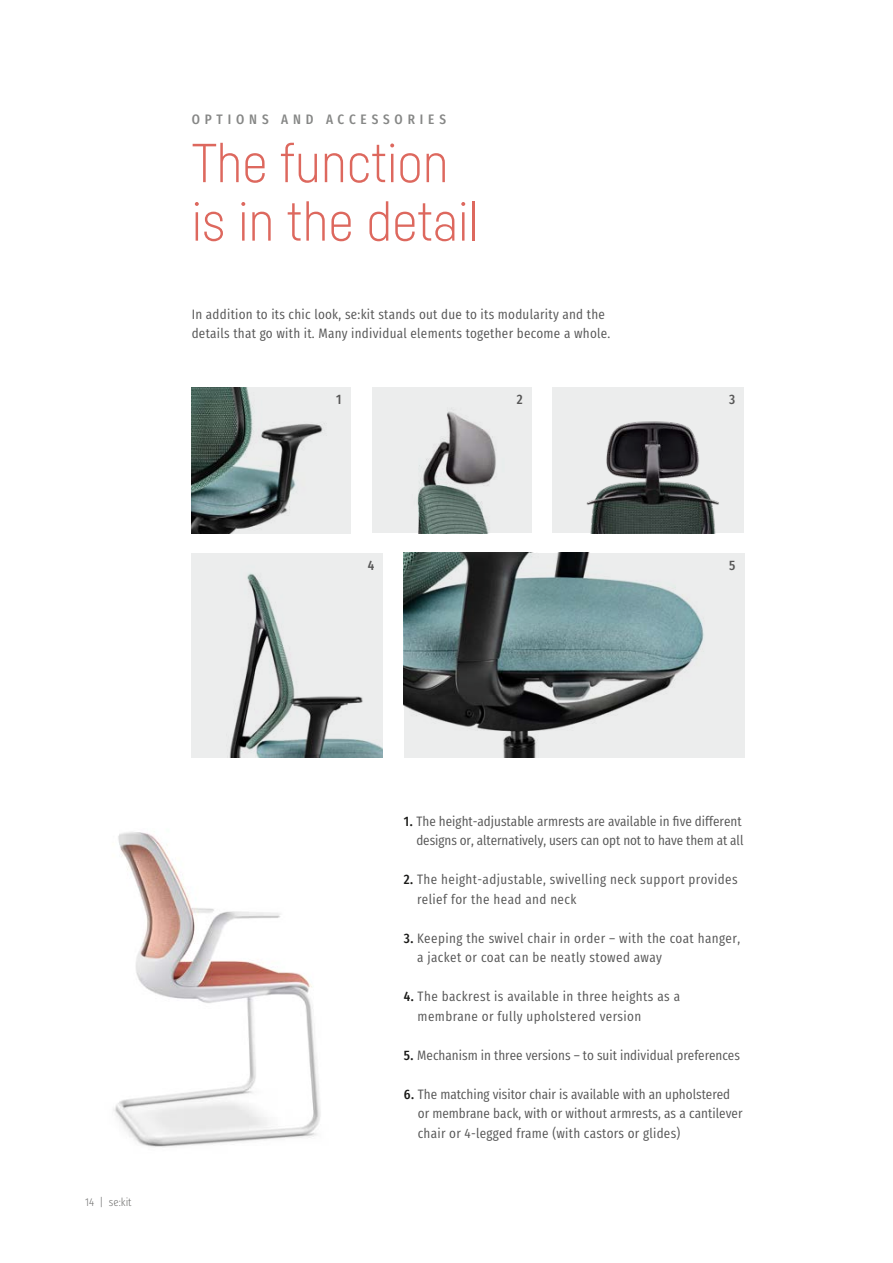
<style>
.page{position:relative;width:893px;height:1263px;background:#fff}
.page>*{position:absolute;margin:0;border:0;box-sizing:border-box;transform-origin:0 0}
.t1{font:300 54px/58.5px "Sedus Sans";color:#dd685e}
.t2{font:13.5px/19.5px "Sedus Text Condensed";letter-spacing:.02em;color:#565656}
.t3{font:13.5px/19.5px "Sedus Text Condensed";letter-spacing:-.005em;color:#565656;text-align:right}
.t4{font:13.5px "Sedus Text Condensed";color:#565656}
.t5{font:700 13.5px "Sedus Text Condensed";letter-spacing:.36em;color:#868786}
.t6{font:700 13.5px "Sedus Text Condensed";color:#565656}
.t7{font:300 11.25px "Sedus Text Condensed";color:#6f6f6e}
.s1{font-weight:700;color:#1a1a18}
</style>
<div class="page">
<img style="left:192px;top:387px;width:159px;height:146px">
<div style="left:553px;top:387px;width:191px;height:146px;background:#eceded"></div>
<img style="left:586px;top:421px;width:133px;height:112px">
<div style="left:372px;top:387px;width:159px;height:146px;background:#eceded"></div>
<img style="left:417px;top:411px;width:79px;height:122px">
<img style="left:404px;top:553px;width:340px;height:204px">
<img style="left:192px;top:553px;width:191px;height:204px">
<img style="left:113px;top:832px;width:208px;height:315px">
<p class="t5" style="left:192px;top:109px;width:256px">OPTIONS AND ACCESSORIES</p>
<h1 class="t1" style="left:192px;top:137px;width:288px">The function is in the detail</h1>
<p class="t2" style="left:192px;top:304px;width:420px">In addition to its chic look, se:kit stands out due to its modularity and the details that go with it. Many individual elements together become a whole.</p>
<p class="t6" style="left:336px;top:389px;width:7px">1</p>
<p class="t6" style="left:517px;top:389px;width:7px">2</p>
<p class="t6" style="left:729px;top:389px;width:8px">3</p>
<p class="t6" style="left:368px;top:555px;width:8px">4</p>
<p class="t6" style="left:729px;top:555px;width:8px">5</p>
<p class="t7" style="left:85px;top:1194px;width:48px">14 | se:kit</p>
<p class="t3" style="left:404px;top:811px;width:341px"><span class="s1">1.</span> The height-adjustable armrests are available in five different designs or, alternatively, users can opt not to have them at all</p>
<p class="t2" style="left:417px;top:870px;width:322px;text-indent:-13px"><span class="s1">2.</span> The height-adjustable, swivelling neck support provides relief for the head and neck</p>
<p class="t2" style="left:417px;top:928px;width:325px;text-indent:-13px"><span class="s1">3.</span> Keeping the swivel chair in order – with the coat hanger, a jacket or coat can be neatly stowed away</p>
<p class="t2" style="left:418px;top:987px;width:264px;text-indent:-14px"><span class="s1">4.</span> The backrest is available in three heights as a membrane or fully upholstered version</p>
<p class="t4" style="left:404px;top:1045px;width:337px"><span class="s1">5.</span> Mechanism in three versions – to suit individual preferences</p>
<p class="t2" style="left:418px;top:1084px;width:326px;text-indent:-14px"><span class="s1">6.</span> The matching visitor chair is available with an upholstered or membrane back, with or without armrests, as a cantilever chair or 4-legged frame (with castors or glides)</p>
</div>
